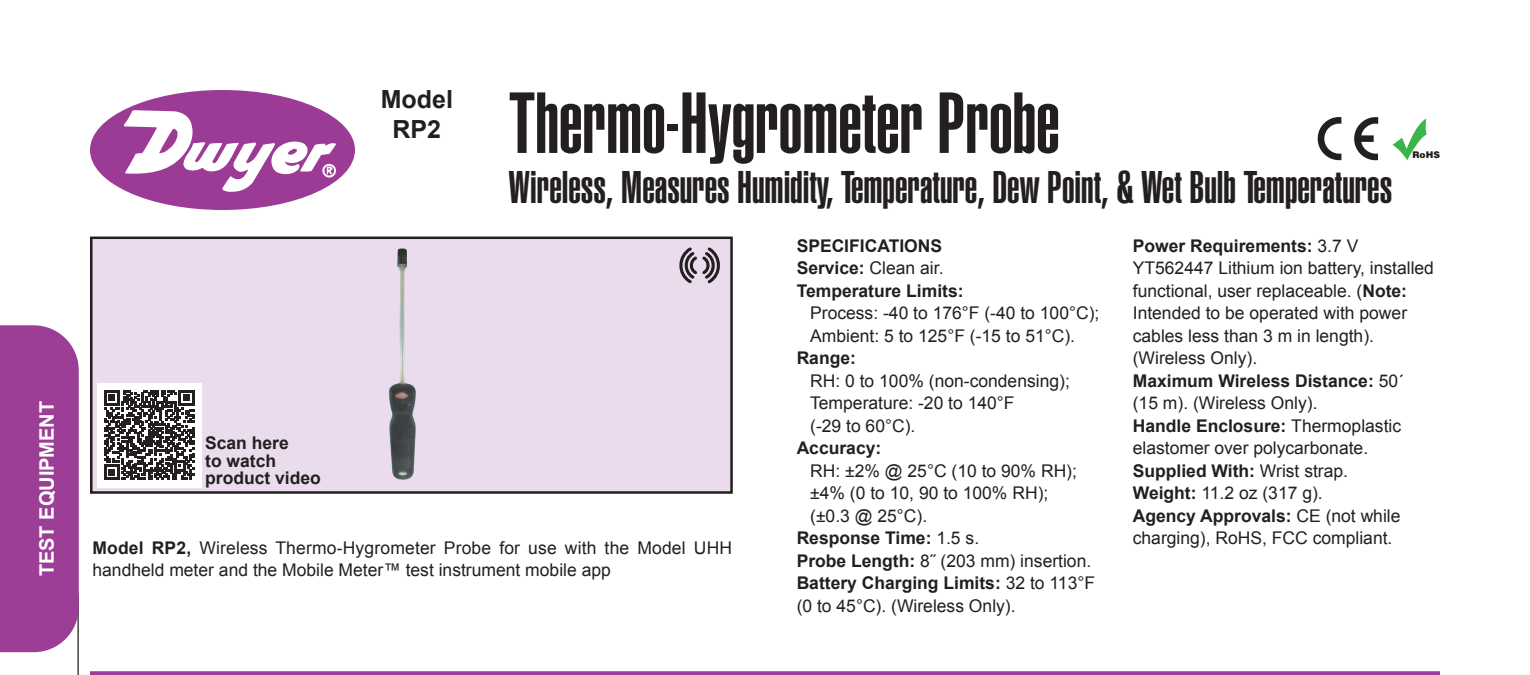
<style>
.page{position:relative;width:1530px;height:675px;background:#fff}
.page>*{position:absolute;margin:0;border:0;box-sizing:border-box;transform-origin:0 0}
.t1{font:900 extra-condensed 85px "Helvetica";color:#231f20}
.t2{font:900 extra-condensed 45px "Helvetica";color:#231f20}
.t3{font:700 25px/30px "Arial";color:#231f20;text-align:center}
.t4{font:700 20px "Arial";color:#fff}
.t5{font:17.5px/22.5px "Arial";color:#231f20}
.t6{font:700 17.5px/22.5px "Arial";color:#231f20}
.t7{font:900 9.25px "Helvetica";color:#231f20}
.s1{font-weight:700}
.s2{font-weight:400}
</style>
<div class="page">
<svg style="left:0;top:325px;width:79px;height:350px;background:#a54f9f"></svg>
<div style="left:91px;top:238px;width:641px;height:254px;background:#eadcec"></div>
<div style="left:90px;top:237px;width:643px;height:257px;border:2px solid #231f20"></div>
<div style="left:90px;top:90px;width:265px;height:120px;background:#9c3b96;border-radius:50%"></div>
<svg style="left:123px;top:110px;width:213px;height:83px"></svg>
<img style="left:389px;top:248px;width:27px;height:232px">
<svg style="left:90px;top:671px;width:1350px;height:4px;background:#a1479b"></svg>
<svg style="left:679px;top:248px;width:41px;height:35px"></svg>
<svg style="left:1354px;top:117px;width:24px;height:43px"></svg>
<svg style="left:1318px;top:117px;width:23px;height:43px"></svg>
<svg style="left:1392px;top:118px;width:35px;height:42px"></svg>
<div style="left:97px;top:383px;width:104px;height:104px;background:#fff"></div>
<svg style="left:104px;top:390px;width:90px;height:90px"></svg>
<p class="t4" style="left:36px;top:576px;width:177px;rotate:-90deg">TEST EQUIPMENT</p>
<h3 class="t3" style="left:381px;top:85px;width:74px">Model<br>RP2</h3>
<h1 class="t1" style="left:509px;top:92px;width:553px">Thermo-Hygrometer Probe</h1>
<h2 class="t2" style="left:509px;top:171px;width:885px">Wireless, Measures Humidity, Temperature, Dew Point, &amp; Wet Bulb Temperatures</h2>
<p class="t7" style="left:1412px;top:152px;width:29px">RoHS</p>
<p class="t6" style="left:205px;top:435px;width:117px;line-height:17.5px">Scan here<br>to watch product video</p>
<p class="t5" style="left:92px;top:537px;width:641px"><span class="s1">Model RP2,</span> Wireless Thermo-Hygrometer Probe for use with the Model UHH handheld meter and the Mobile Meter™ test instrument mobile app</p>
<p class="t6" style="left:797px;top:234px;width:168px">SPECIFICATIONS<br>Service: <span class="s2">Clean air.<br></span>Temperature Limits:</p>
<p class="t5" style="left:810px;top:302px;width:291px">Process: -40 to 176°F (-40 to 100°C);<br>Ambient: 5 to 125°F (-15 to 51°C).</p>
<p class="t6" style="left:797px;top:347px;width:61px">Range:</p>
<p class="t5" style="left:810px;top:369px;width:261px">RH: 0 to 100% (non-condensing);<br>Temperature: -20 to 140°F<br>(-29 to 60°C).</p>
<p class="t6" style="left:797px;top:437px;width:86px">Accuracy:</p>
<p class="t5" style="left:810px;top:459px;width:268px">RH: ±2% @ 25°C (10 to 90% RH);</p>
<p class="t5" style="left:810px;top:482px;width:240px">±4% (0 to 10, 90 to 100% RH);</p>
<p class="t5" style="left:810px;top:504px;width:119px">(±0.3 @ 25°C).</p>
<p class="t6" style="left:797px;top:527px;width:184px">Response Time: <span class="s2">1.5 s.</span></p>
<p class="t5" style="left:797px;top:549px;width:296px"><span class="s1">Probe Length:</span> 8˝ (203 mm) insertion.</p>
<p class="t6" style="left:797px;top:572px;width:300px">Battery Charging Limits: <span class="s2">32 to 113°F</span></p>
<p class="t5" style="left:797px;top:594px;width:220px">(0 to 45°C). (Wireless Only).</p>
<p class="t5" style="left:1133px;top:234px;width:303px"><span class="s1">Power Requirements:</span> 3.7 V<br>YT562447 Lithium ion battery, installed functional, user replaceable. (<span class="s1">Note:<br></span>Intended to be operated with power cables less than 3 m in length). (Wireless Only).<br><span class="s1">Maximum Wireless Distance:</span> 50´<br>(15 m). (Wireless Only).<br><span class="s1">Handle Enclosure:</span> Thermoplastic elastomer over polycarbonate.<br><span class="s1">Supplied With:</span> Wrist strap.<br><span class="s1">Weight:</span> 11.2 oz (317 g).<br><span class="s1">Agency Approvals:</span> CE (not while charging), RoHS, FCC compliant.</p>
</div>
